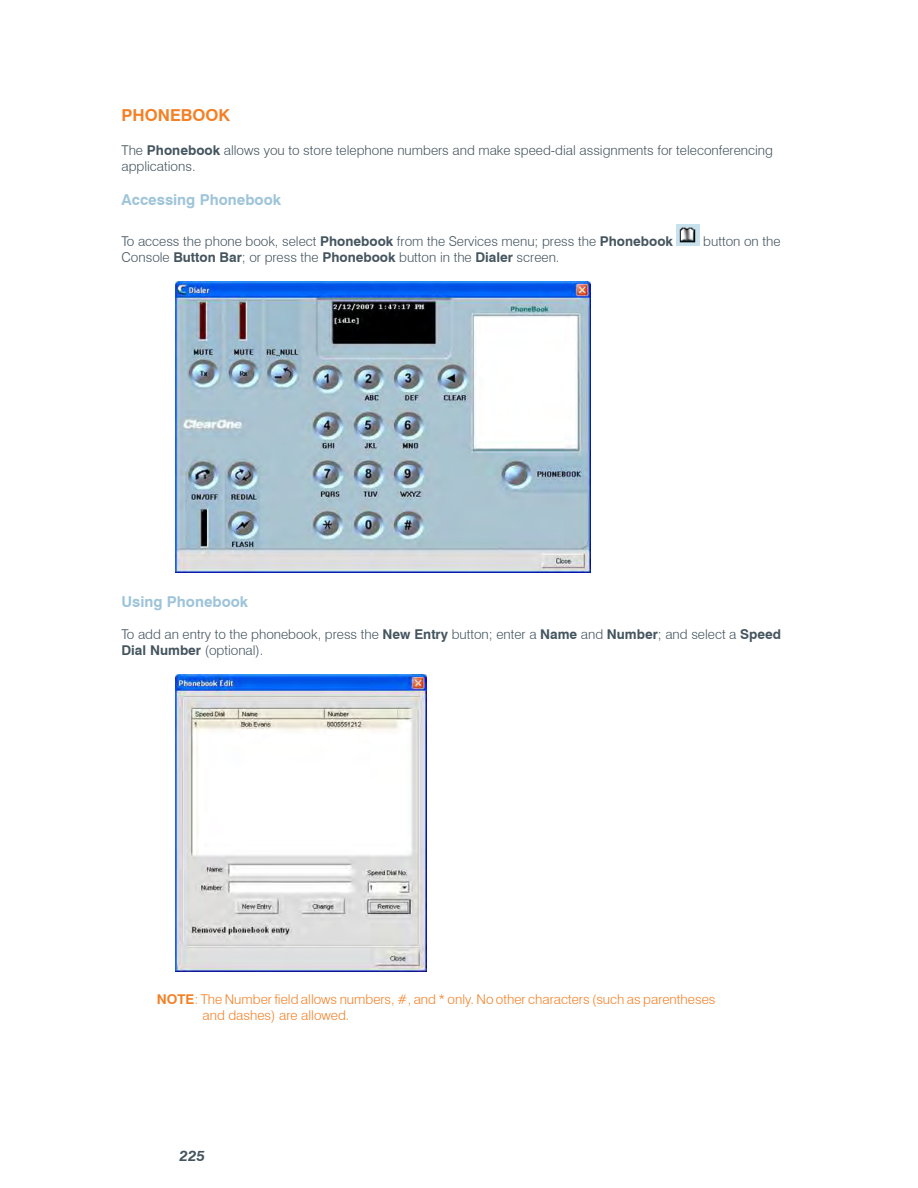
<style>
.page{position:relative;width:918px;height:1188px;background:#fff}
.page>*{position:absolute;margin:0;border:0;box-sizing:border-box;transform-origin:0 0}
.t1{font:700 16.5px "Swiss 721 BT";color:#f48026}
.t2{font:700 15px "Swiss 721 BT";color:#9ec4da}
.t3{font:italic 700 15px "Swiss 721 BT";color:#45555f}
.t4{font:300 13.5px/16.2px "Swiss 721 BT";color:#45555f}
.t5{font:300 13.5px/16.2px "Swiss 721 BT";color:#f48026}
.s1{font-weight:700}
</style>
<div class="page">
<img style="left:677px;top:224px;width:23px;height:22px">
<img style="left:176px;top:281px;width:415px;height:292px">
<img style="left:176px;top:674px;width:250px;height:297px">
<p class="t1" style="left:122px;top:105px;width:110px">PHONEBOOK</p>
<p class="t4" style="left:122px;top:142px;width:653px">The <span class="s1">Phonebook</span> allows you to store telephone numbers and make speed-dial assignments for teleconferencing applications.</p>
<p class="t2" style="left:122px;top:191px;width:161px">Accessing Phonebook</p>
<p class="t4" style="left:122px;top:233px;width:553px">To access the phone book, select <span class="s1">Phonebook</span> from the Services menu; press the <span class="s1">Phonebook</span></p>
<p class="t4" style="left:703px;top:233px;width:79px">button on the</p>
<p class="t4" style="left:122px;top:249px;width:440px">Console <span class="s1">Button Bar</span>; or press the <span class="s1">Phonebook</span> button in the <span class="s1">Dialer</span> screen.</p>
<p class="t2" style="left:122px;top:592px;width:128px">Using Phonebook</p>
<p class="t4" style="left:122px;top:626px;width:661px">To add an entry to the phonebook, press the <span class="s1">New Entry</span> button; enter a <span class="s1">Name</span> and <span class="s1">Number</span>; and select a <span class="s1">Speed<br>Dial Number</span> (optional).</p>
<p class="t5" style="left:203px;top:991px;width:514px;text-indent:-46px"><span class="s1">NOTE</span>: The Number field allows numbers, #, and * only. No other characters (such as parentheses and dashes) are allowed.</p>
<p class="t3" style="left:180px;top:1147px;width:27px">225</p>
</div>
